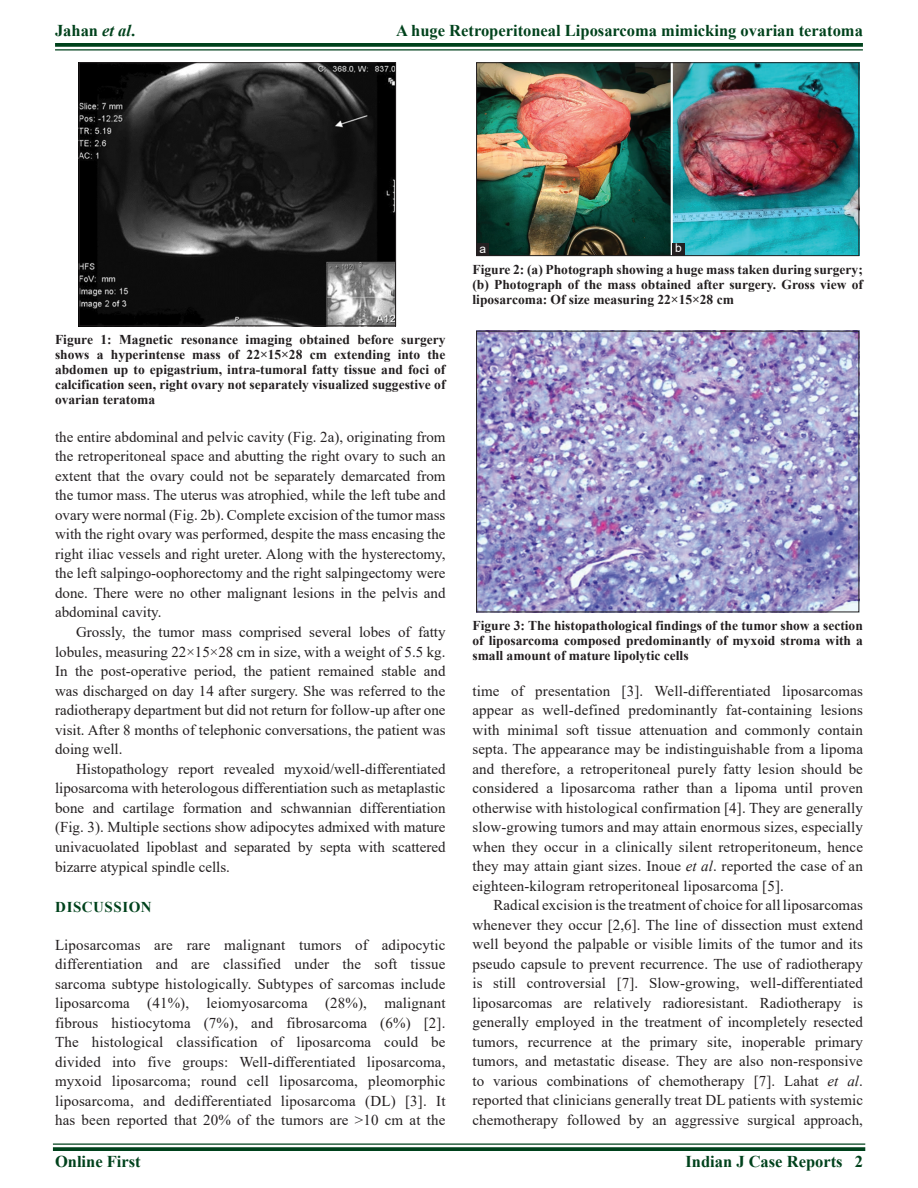
<style>
.page{position:relative;width:918px;height:1188px;background:#fff}
.page>*{position:absolute;margin:0;border:0;box-sizing:border-box;transform-origin:0 0}
.RF{font:700 16.5px "Times New Roman";color:#00421c}
.TX{font:15px/19.5px "Times New Roman";color:#231f20;text-align:justify}
.TXFL{font:15px/19.5px "Times New Roman";letter-spacing:.01em;color:#231f20;text-align:justify}
.t1{font:700 15px "Times New Roman";letter-spacing:.035em;color:#00421c}
.FGC{font:700 13.5px/15px "Times New Roman";color:#231f20;text-align:justify}
.LABEL{font:12px "Arial";color:#fff}
.s1{font-style:italic}
</style>
<div class="page">
<hr style="left:53px;top:1143px;width:812px;height:2px;background:#00421c">
<svg style="left:53px;top:1147px;width:812px;height:4px;background:#0f4d29"></svg>
<svg style="left:55px;top:43px;width:808px;height:4px;background:#0f4d29"></svg>
<hr style="left:55px;top:49px;width:808px;height:2px;background:#00421c">
<img style="left:81px;top:65px;width:313px;height:259px">
<div style="left:79px;top:63px;width:317px;height:263px;border:1px solid #231f20"></div>
<img style="left:478px;top:333px;width:379px;height:277px">
<div style="left:476px;top:331px;width:383px;height:281px;border:1px solid #231f20"></div>
<img style="left:478px;top:65px;width:379px;height:189px">
<div style="left:476px;top:63px;width:383px;height:193px;border:1px solid #231f20"></div>
<div style="left:672px;top:243px;width:13px;height:12px;background:#231f20"></div>
<div style="left:476px;top:243px;width:13px;height:13px;background:#231f20"></div>
<p class="RF" style="left:55px;top:18px;width:82px">Jahan <span class="s1">et al</span>.</p>
<p class="RF" style="left:396px;top:18px;width:468px">A huge Retroperitoneal Liposarcoma mimicking ovarian teratoma</p>
<p class="LABEL" style="left:480px;top:240px;width:8px">a</p>
<p class="LABEL" style="left:675px;top:240px;width:8px">b</p>
<p class="FGC" style="left:55px;top:332px;width:392px">Figure 1: Magnetic resonance imaging obtained before surgery shows a hyperintense mass of 22×15×28 cm extending into the abdomen up to epigastrium, intra-tumoral fatty tissue and foci of calcification seen, right ovary not separately visualized suggestive of ovarian teratoma</p>
<p class="TX" style="left:55px;top:426px;width:392px">the entire abdominal and pelvic cavity (Fig. 2a), originating from the retroperitoneal space and abutting the right ovary to such an extent that the ovary could not be separately demarcated from the tumor mass. The uterus was atrophied, while the left tube and ovary were normal (Fig. 2b). Complete excision of the tumor mass with the right ovary was performed, despite the mass encasing the right iliac vessels and right ureter. Along with the hysterectomy, the left salpingo-oophorectomy and the right salpingectomy were done. There were no other malignant lesions in the pelvis and abdominal cavity.</p>
<p class="TX" style="left:55px;top:622px;width:392px;text-indent:21px">Grossly, the tumor mass comprised several lobes of fatty lobules, measuring 22×15×28 cm in size, with a weight of 5.5 kg.<br>In the post-operative period, the patient remained stable and was discharged on day 14 after surgery. She was referred to the radiotherapy department but did not return for follow-up after one visit. After 8 months of telephonic conversations, the patient was doing well.</p>
<p class="TX" style="left:55px;top:759px;width:392px;text-indent:21px">Histopathology report revealed myxoid/well-differentiated liposarcoma with heterologous differentiation such as metaplastic bone and cartilage formation and schwannian differentiation (Fig. 3). Multiple sections show adipocytes admixed with mature univacuolated lipoblast and separated by septa with scattered bizarre atypical spindle cells.</p>
<h1 class="t1" style="left:55px;top:896px;width:98px">DISCUSSION</h1>
<p class="TXFL" style="left:55px;top:934px;width:392px">Liposarcomas are rare malignant tumors of adipocytic differentiation and are classified under the soft tissue sarcoma subtype histologically. Subtypes of sarcomas include liposarcoma (41%), leiomyosarcoma (28%), malignant fibrous histiocytoma (7%), and fibrosarcoma (6%) [2].<br>The histological classification of liposarcoma could be divided into five groups: Well-differentiated liposarcoma, myxoid liposarcoma; round cell liposarcoma, pleomorphic liposarcoma, and dedifferentiated liposarcoma (DL) [3]. It has been reported that 20% of the tumors are &gt;10 cm at the</p>
<p class="FGC" style="left:472px;top:262px;width:392px">Figure 2: (a) Photograph showing a huge mass taken during surgery; (b) Photograph of the mass obtained after surgery. Gross view of liposarcoma: Of size measuring 22×15×28 cm</p>
<p class="FGC" style="left:472px;top:618px;width:392px">Figure 3: The histopathological findings of the tumor show a section of liposarcoma composed predominantly of myxoid stroma with a small amount of mature lipolytic cells</p>
<p class="TXFL" style="left:472px;top:680px;width:392px">time of presentation [3]. Well-differentiated liposarcomas appear as well-defined predominantly fat-containing lesions with minimal soft tissue attenuation and commonly contain septa. The appearance may be indistinguishable from a lipoma and therefore, a retroperitoneal purely fatty lesion should be considered a liposarcoma rather than a lipoma until proven otherwise with histological confirmation [4]. They are generally slow-growing tumors and may attain enormous sizes, especially when they occur in a clinically silent retroperitoneum, hence they may attain giant sizes. Inoue <span class="s1">et al</span>. reported the case of an eighteen-kilogram retroperitoneal liposarcoma [5].</p>
<p class="TX" style="left:472px;top:895px;width:392px;text-indent:21px">Radical excision is the treatment of choice for all liposarcomas whenever they occur [2,6]. The line of dissection must extend well beyond the palpable or visible limits of the tumor and its pseudo capsule to prevent recurrence. The use of radiotherapy is still controversial [7]. Slow-growing, well-differentiated liposarcomas are relatively radioresistant. Radiotherapy is generally employed in the treatment of incompletely resected tumors, recurrence at the primary site, inoperable primary tumors, and metastatic disease. They are also non-responsive to various combinations of chemotherapy [7]. Lahat <span class="s1">et al</span>. reported that clinicians generally treat DL patients with systemic chemotherapy followed by an aggressive surgical approach,</p>
<p class="RF" style="left:55px;top:1150px;width:87px">Online First</p>
<p class="RF" style="left:685px;top:1150px;width:179px">Indian J Case Reports 2</p>
</div>
